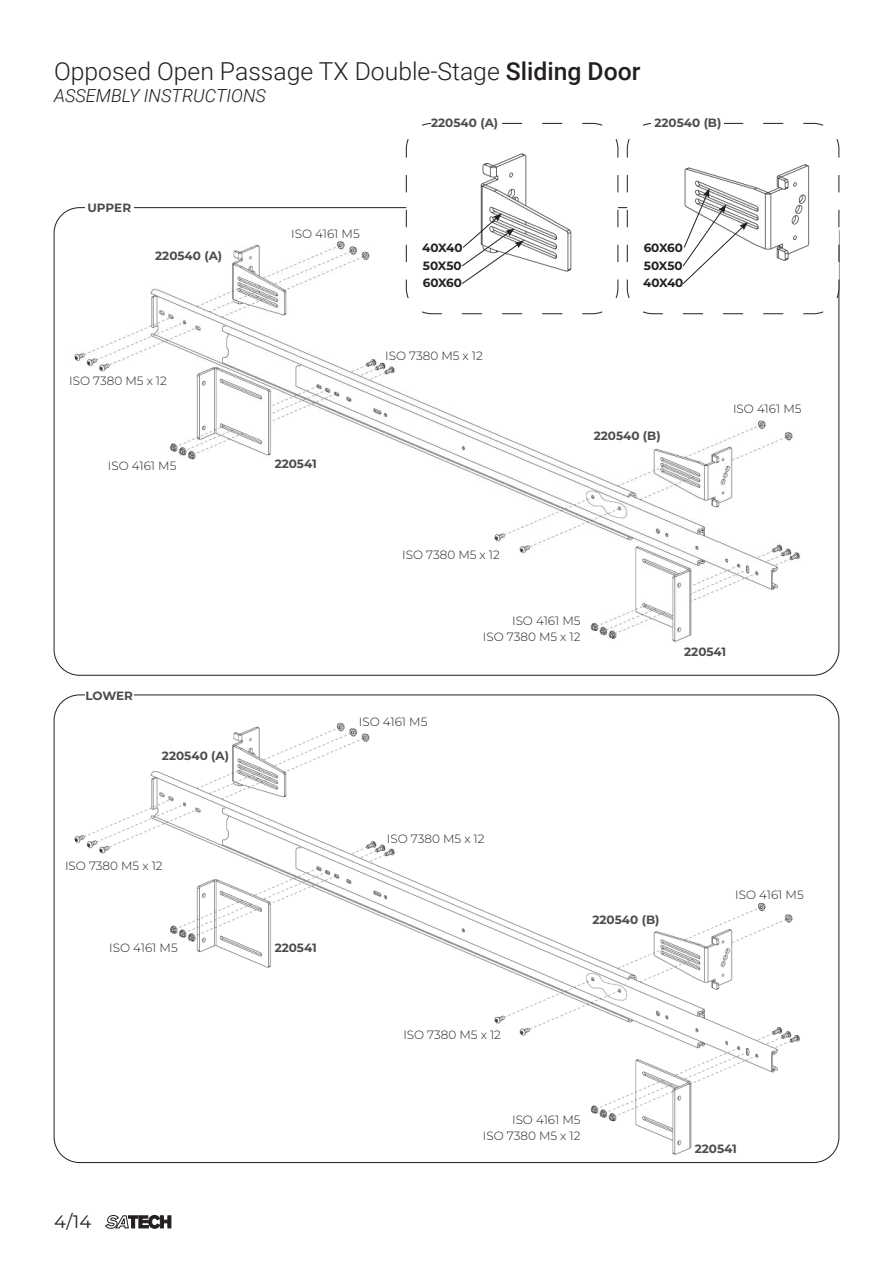
<style>
.page{position:relative;width:893px;height:1263px;background:#fff}
.page>*{position:absolute;margin:0;border:0;box-sizing:border-box;transform-origin:0 0}
.t1{font:300 24.75px "Roboto";color:#241f1f}
.t2{font:italic 300 18px "Roboto";color:#241f1f}
.t3{font:18px "Montserrat";color:#241f1f}
.t4{font:300 12px "Montserrat";color:#241f1f}
.t5{font:700 12px "Montserrat";color:#4e4b4c}
.t6{font:700 12px/17.7px "Montserrat";color:#241f1f}
.s1{font-weight:500}
</style>
<div class="page">
<svg style="left:105px;top:1215px;width:66px;height:13px"></svg>
<img style="left:54px;top:208px;width:785px;height:467px">
<img style="left:54px;top:695px;width:785px;height:467px">
<div style="left:85px;top:688px;width:49px;height:14px;background:#fff"></div>
<div style="left:85px;top:200px;width:49px;height:15px;background:#fff"></div>
<svg style="left:406px;top:123px;width:213px;height:191px"></svg>
<svg style="left:627px;top:123px;width:213px;height:191px"></svg>
<h1 class="t1" style="left:54px;top:54px;width:588px">Opposed Open Passage TX Double-Stage <span class="s1">Sliding Door</span></h1>
<h2 class="t2" style="left:54px;top:83px;width:214px">ASSEMBLY INSTRUCTIONS</h2>
<p class="t5" style="left:87px;top:199px;width:45px">UPPER</p>
<p class="t5" style="left:155px;top:247px;width:69px">220540 (A)</p>
<p class="t4" style="left:69px;top:372px;width:99px">ISO 7380 M5 x 12</p>
<p class="t4" style="left:108px;top:457px;width:70px">ISO 4161 M5</p>
<p class="t5" style="left:86px;top:687px;width:49px">LOWER</p>
<p class="t5" style="left:162px;top:747px;width:69px">220540 (A)</p>
<p class="t4" style="left:65px;top:857px;width:99px">ISO 7380 M5 x 12</p>
<p class="t4" style="left:109px;top:939px;width:70px">ISO 4161 M5</p>
<h2 class="t3" style="left:54px;top:1209px;width:39px">4/14</h2>
<p class="t5" style="left:431px;top:114px;width:69px">220540 (A)</p>
<p class="t5" style="left:654px;top:114px;width:68px">220540 (B)</p>
<p class="t4" style="left:291px;top:225px;width:70px">ISO 4161 M5</p>
<p class="t6" style="left:422px;top:238px;width:42px">40X40<br>50X50</p>
<p class="t6" style="left:423px;top:274px;width:41px">60X60</p>
<p class="t4" style="left:385px;top:347px;width:99px">ISO 7380 M5 x 12</p>
<p class="t5" style="left:275px;top:455px;width:44px">220541</p>
<p class="t6" style="left:644px;top:238px;width:41px">60X60</p>
<p class="t6" style="left:644px;top:256px;width:40px">50X50</p>
<p class="t6" style="left:643px;top:274px;width:42px">40X40</p>
<p class="t5" style="left:594px;top:427px;width:68px">220540 (B)</p>
<p class="t4" style="left:733px;top:401px;width:70px">ISO 4161 M5</p>
<p class="t4" style="left:402px;top:547px;width:99px">ISO 7380 M5 x 12</p>
<p class="t4" style="left:512px;top:612px;width:70px">ISO 4161 M5</p>
<p class="t4" style="left:359px;top:713px;width:70px">ISO 4161 M5</p>
<p class="t4" style="left:483px;top:629px;width:99px">ISO 7380 M5 x 12</p>
<p class="t5" style="left:684px;top:643px;width:44px">220541</p>
<p class="t5" style="left:275px;top:939px;width:44px">220541</p>
<p class="t4" style="left:387px;top:830px;width:99px">ISO 7380 M5 x 12</p>
<p class="t5" style="left:592px;top:911px;width:68px">220540 (B)</p>
<p class="t4" style="left:403px;top:1027px;width:99px">ISO 7380 M5 x 12</p>
<p class="t4" style="left:512px;top:1111px;width:70px">ISO 4161 M5</p>
<p class="t4" style="left:483px;top:1128px;width:99px">ISO 7380 M5 x 12</p>
<p class="t4" style="left:735px;top:886px;width:70px">ISO 4161 M5</p>
<p class="t5" style="left:695px;top:1140px;width:44px">220541</p>
</div>
